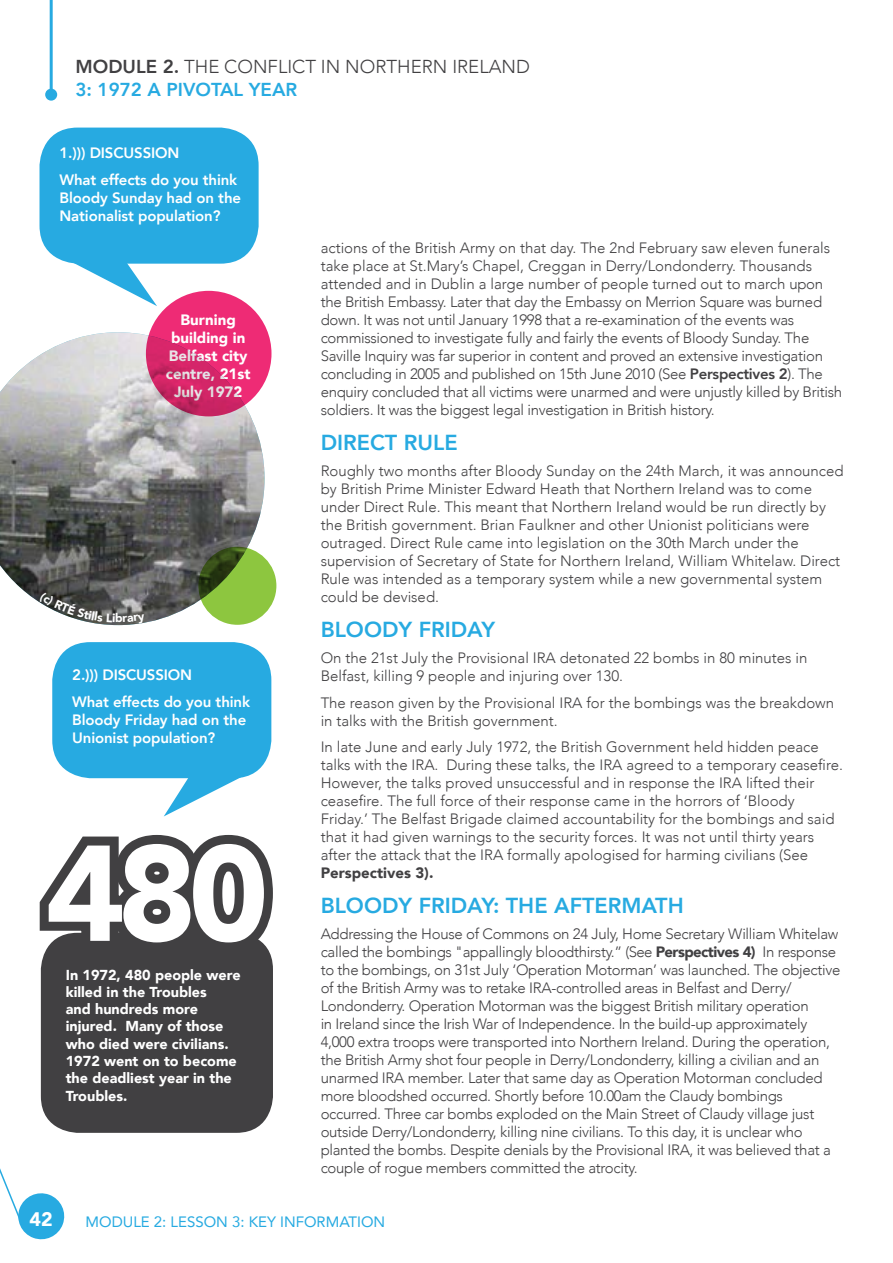
<style>
.page{position:relative;width:893px;height:1263px;background:#fff}
.page>*{position:absolute;margin:0;border:0;box-sizing:border-box;transform-origin:0 0}
.t1{font:900 134.55px "Avenir";color:#fff}
.t2{font:800 21.75px "Avenir";color:#27aae1}
.t3{font:900 19.5px "Avenir";color:#fff}
.t4{font:300 18.75px/23.1px "Avenir";color:#414042}
.t5{font:300 15px/18px "Avenir";letter-spacing:-.02em;color:#414042}
.t6{font:300 15px/18px "Avenir";color:#414042}
.t7{font:800 15px/26.5px "Avenir";letter-spacing:-.01em;color:#fff}
.t8{font:900 15px/18px "Avenir";color:#fff;text-align:center}
.t9{font:15px "Avenir";color:#27aae1}
.t10{font:900 15px "Avenir";color:#414042}
.t11{font:900 14.4px/17.2px "Avenir";color:#fff}
.s1{font-weight:800}
.s2{font-weight:800;color:#27aae1}
.s3{font-weight:900}
</style>
<div class="page">
<svg style="left:0;top:1168px;width:65px;height:72px"></svg>
<hr style="left:50px;top:0;width:3px;height:95px;background:#27aae1">
<div style="left:45px;top:89px;width:12px;height:12px;background:#27aae1;border-radius:50%"></div>
<div style="left:41px;top:933px;width:232px;height:200px;background:#414042;border-radius:37px"></div>
<div style="left:40px;top:128px;width:219px;height:136px;background:#27aae1;border-radius:38px"></div>
<svg style="left:59px;top:259px;width:98px;height:47px"></svg>
<div style="left:52px;top:642px;width:219px;height:136px;background:#27aae1;border-radius:38px"></div>
<svg style="left:39px;top:762px;width:234px;height:204px"></svg>
<img style="left:0;top:332px;width:265px;height:293px">
<svg style="left:146px;top:291px;width:125px;height:125px;background:#e2286f"></svg>
<svg style="left:198px;top:547px;width:78px;height:78px;background:#75a435"></svg>
<svg style="left:39px;top:591px;width:106px;height:32px;background:#6a6b6a"></svg>
<p class="t4" style="left:75px;top:55px;width:456px"><span class="s1">MODULE 2.</span> THE CONFLICT IN NORTHERN IRELAND<br><span class="s2">3: 1972 A PIVOTAL YEAR</span></p>
<p class="t7" style="left:60px;top:139px;width:179px">1.))) DISCUSSION<br>What effects do you think</p>
<p class="t7" style="left:60px;top:188px;width:183px;line-height:18px">Bloody Sunday had on the<br>Nationalist population?</p>
<p class="t8" style="left:166px;top:310px;width:86px">Burning building in<br>Belfast city centre, 21st<br>July 1972</p>
<p class="t7" style="left:72px;top:661px;width:179px">2.))) DISCUSSION<br>What effects do you think</p>
<p class="t7" style="left:72px;top:709px;width:176px;line-height:18px">Bloody Friday had on the<br>Unionist population?</p>
<h1 class="t1" style="left:45px;top:779px;width:224px">480</h1>
<p class="t11" style="left:66px;top:965px;width:176px">In 1972, 480 people were killed in the Troubles<br>and hundreds more injured. Many of those who died were civilians.<br>1972 went on to become the deadliest year in the<br>Troubles.</p>
<p class="t5" style="left:321px;top:239px;width:523px">actions of the British Army on that day. The 2nd February saw eleven funerals take place at St.Mary’s Chapel, Creggan in Derry/Londonderry. Thousands attended and in Dublin a large number of people turned out to march upon the British Embassy. Later that day the Embassy on Merrion Square was burned down. It was not until January 1998 that a re-examination of the events was commissioned to investigate fully and fairly the events of Bloody Sunday. The Saville Inquiry was far superior in content and proved an extensive investigation concluding in 2005 and published on 15th June 2010 (See <span class="s1">Perspectives 2</span>). The enquiry concluded that all victims were unarmed and were unjustly killed by British soldiers. It was the biggest legal investigation in British history.</p>
<h2 class="t2" style="left:321px;top:422px;width:138px">DIRECT RULE</h2>
<p class="t6" style="left:321px;top:462px;width:524px">Roughly two months after Bloody Sunday on the 24th March, it was announced by British Prime Minister Edward Heath that Northern Ireland was to come under Direct Rule. This meant that Northern Ireland would be run directly by the British government. Brian Faulkner and other Unionist politicians were outraged. Direct Rule came into legislation on the 30th March under the supervision of Secretary of State for Northern Ireland, William Whitelaw. Direct Rule was intended as a temporary system while a new governmental system could be devised.</p>
<h2 class="t2" style="left:321px;top:609px;width:176px">BLOODY FRIDAY</h2>
<p class="t6" style="left:321px;top:649px;width:488px">On the 21st July the Provisional IRA detonated 22 bombs in 80 minutes in<br>Belfast, killing 9 people and injuring over 130.</p>
<p class="t6" style="left:321px;top:694px;width:515px">The reason given by the Provisional IRA for the bombings was the breakdown in talks with the British government.</p>
<p class="t6" style="left:321px;top:738px;width:524px">In late June and early July 1972, the British Government held hidden peace talks with the IRA. During these talks, the IRA agreed to a temporary ceasefire.<br>However, the talks proved unsuccessful and in response the IRA lifted their ceasefire. The full force of their response came in the horrors of ‘Bloody Friday.’ The Belfast Brigade claimed accountability for the bombings and said that it had given warnings to the security forces. It was not until thirty years after the attack that the IRA formally apologised for harming civilians (See</p>
<p class="t10" style="left:321px;top:860px;width:114px">Perspectives 3).</p>
<h2 class="t2" style="left:321px;top:885px;width:365px">BLOODY FRIDAY: THE AFTERMATH</h2>
<p class="t5" style="left:321px;top:925px;width:521px">Addressing the House of Commons on 24 July, Home Secretary William Whitelaw called the bombings "appallingly bloodthirsty.” (See <span class="s3">Perspectives 4)</span> In response to the bombings, on 31st July ‘Operation Motorman’ was launched. The objective of the British Army was to retake IRA-controlled areas in Belfast and Derry/ Londonderry. Operation Motorman was the biggest British military operation<br>in Ireland since the Irish War of Independence. In the build-up approximately 4,000 extra troops were transported into Northern Ireland. During the operation, the British Army shot four people in Derry/Londonderry, killing a civilian and an unarmed IRA member. Later that same day as Operation Motorman concluded more bloodshed occurred. Shortly before 10.00am the Claudy bombings occurred. Three car bombs exploded on the Main Street of Claudy village just outside Derry/Londonderry, killing nine civilians. To this day, it is unclear who planted the bombs. Despite denials by the Provisional IRA, it was believed that a couple of rogue members committed the atrocity.</p>
<h3 class="t3" style="left:30px;top:1202px;width:25px">42</h3>
<p class="t9" style="left:86px;top:1210px;width:301px">MODULE 2: LESSON 3: KEY INFORMATION</p>
</div>
